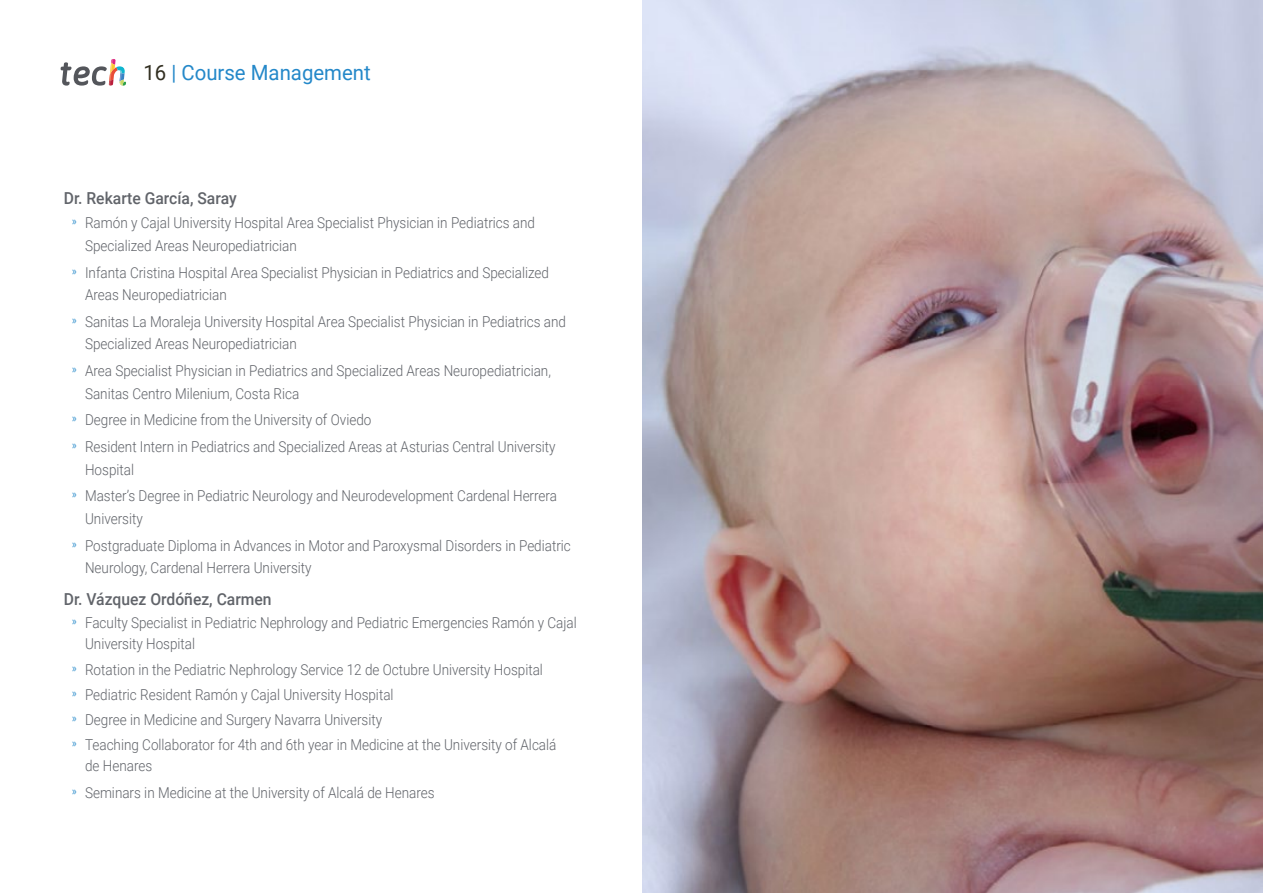
<style>
.page{position:relative;width:1263px;height:893px;background:#fff}
.page>*{position:absolute;margin:0;border:0;box-sizing:border-box;transform-origin:0 0}
.t1{font:21px "Roboto";color:#2488c9}
.t2{font:500 16.5px "Roboto";color:#61646a;scale:.95 1}
.t3{font:300 15px/22.5px "Roboto";color:#61646a;scale:.9 1}
.s1{color:#312e20}
</style>
<div class="page">
<svg style="left:61px;top:59px;width:65px;height:27px"></svg>
<img style="left:642px;top:0;width:621px;height:893px">
<h1 class="t1" style="left:144px;top:57px;width:229px"><span class="s1">16</span> | Course Management</h1>
<p class="t2" style="left:64px;top:186px;width:183px">Dr. Rekarte García, Saray</p>
<p class="t3" style="left:85px;top:211px;width:502px;text-indent:-13px"><sup>»</sup> Ramón y Cajal University Hospital Area Specialist Physician in Pediatrics and<br>Specialized Areas Neuropediatrician</p>
<p class="t3" style="left:85px;top:260px;width:517px;text-indent:-13px"><sup>»</sup> Infanta Cristina Hospital Area Specialist Physician in Pediatrics and Specialized<br>Areas Neuropediatrician</p>
<p class="t3" style="left:85px;top:310px;width:536px;text-indent:-13px"><sup>»</sup> Sanitas La Moraleja University Hospital Area Specialist Physician in Pediatrics and<br>Specialized Areas Neuropediatrician</p>
<p class="t3" style="left:85px;top:359px;width:519px;text-indent:-13px"><sup>»</sup> Area Specialist Physician in Pediatrics and Specialized Areas Neuropediatrician,<br>Sanitas Centro Milenium, Costa Rica</p>
<p class="t3" style="left:72px;top:406px;width:539px;line-height:26.7px"><sup>»</sup> Degree in Medicine from the University of Oviedo<br><sup>»</sup> Resident Intern in Pediatrics and Specialized Areas at Asturias Central University</p>
<p class="t3" style="left:72px;top:455px;width:540px;line-height:26.7px;text-indent:13px">Hospital<br><sup>»</sup> Master’s Degree in Pediatric Neurology and Neurodevelopment Cardenal Herrera</p>
<p class="t3" style="left:72px;top:505px;width:555px;line-height:26.7px;text-indent:13px">University<br><sup>»</sup> Postgraduate Diploma in Advances in Motor and Paroxysmal Disorders in Pediatric</p>
<p class="t3" style="left:85px;top:556px;width:253px">Neurology, Cardenal Herrera University</p>
<p class="t2" style="left:64px;top:588px;width:220px">Dr. Vázquez Ordóñez, Carmen</p>
<p class="t3" style="left:85px;top:612px;width:548px;line-height:21px;text-indent:-13px"><sup>»</sup> Faculty Specialist in Pediatric Nephrology and Pediatric Emergencies Ramón y Cajal<br>University Hospital</p>
<p class="t3" style="left:72px;top:656px;width:539px;line-height:25.2px"><sup>»</sup> Rotation in the Pediatric Nephrology Service 12 de Octubre University Hospital<br><sup>»</sup> Pediatric Resident Ramón y Cajal University Hospital<br><sup>»</sup> Degree in Medicine and Surgery Navarra University<br><sup>»</sup> Teaching Collaborator for 4th and 6th year in Medicine at the University of Alcalá</p>
<p class="t3" style="left:72px;top:752px;width:404px;line-height:26.7px;text-indent:13px">de Henares<br><sup>»</sup> Seminars in Medicine at the University of Alcalá de Henares</p>
</div>
